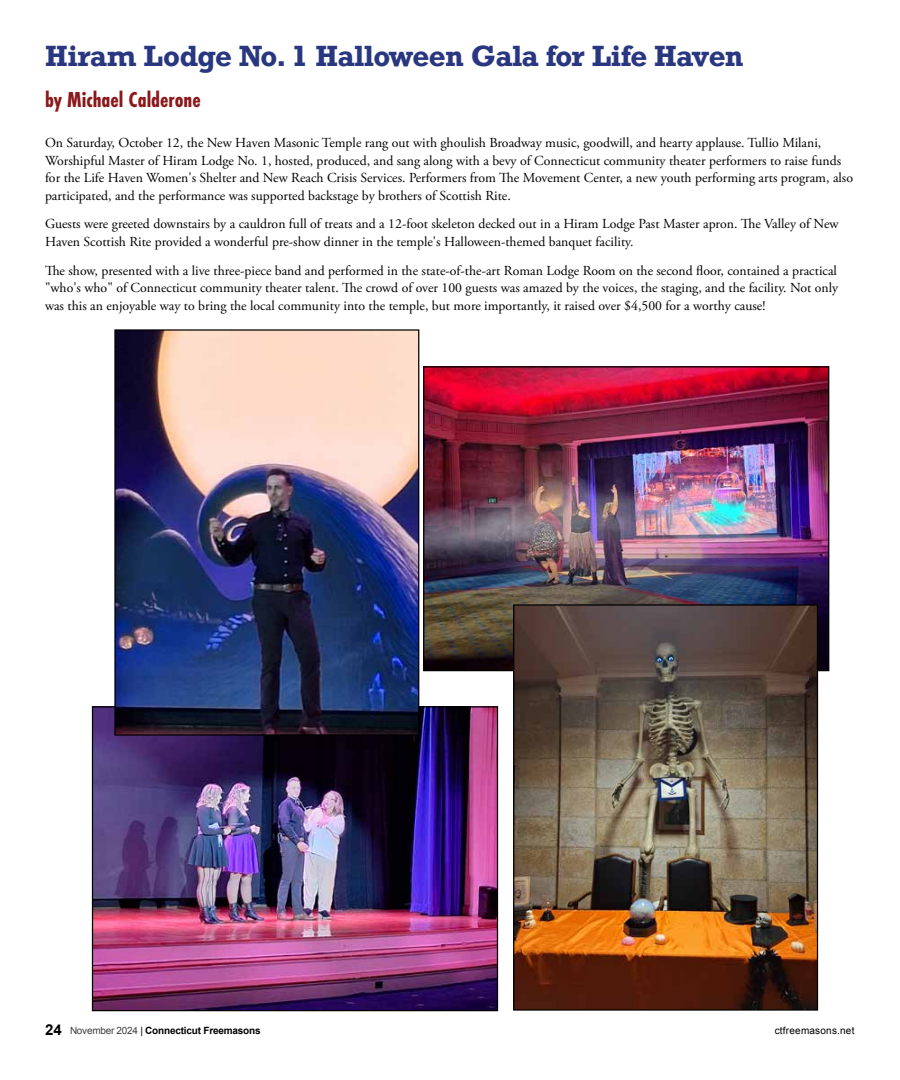
<style>
.page{position:relative;width:900px;height:1080px;background:#fff}
.page>*{position:absolute;margin:0;border:0;box-sizing:border-box;transform-origin:0 0}
.t1{font:700 27.5px "Rockwell";letter-spacing:-.02em;color:#283780}
.t2{font:700 22.5px "Futura PT Cond";color:#8b181a}
.t3{font:13.75px/17.5px "Adobe Garamond Pro";color:#000}
.t4{font:700 10px "Arial";letter-spacing:-.02em;color:#000}
.t5{font:10px "Arial";letter-spacing:.02em;color:#000}
.s1{font-size:15px}
.s2{font-weight:400;color:#414042}
.s3{font-weight:400}
</style>
<div class="page">
<img style="left:425px;top:368px;width:402px;height:301px">
<img style="left:94px;top:708px;width:402px;height:301px">
<img style="left:515px;top:606px;width:301px;height:403px">
<div style="left:513px;top:604px;width:305px;height:407px;border:1px solid #000"></div>
<img style="left:116px;top:331px;width:301px;height:403px">
<div style="left:114px;top:329px;width:305px;height:407px;border:1px solid #000"></div>
<h1 class="t1" style="left:45px;top:38px;width:700px">Hiram Lodge No. 1 Halloween Gala for Life Haven</h1>
<h2 class="t2" style="left:45px;top:87px;width:157px">by Michael Calderone</h2>
<p class="t3" style="left:45px;top:134px;width:810px">On Saturday, October 12, the New Haven Masonic Temple rang out with ghoulish Broadway music, goodwill, and hearty applause. Tullio Milani, Worshipful Master of Hiram Lodge No. 1, hosted, produced, and sang along with a bevy of Connecticut community theater performers to raise funds for the Life Haven Women's Shelter and New Reach Crisis Services. Performers from The Movement Center, a new youth performing arts program, also participated, and the performance was supported backstage by brothers of Scottish Rite.</p>
<p class="t3" style="left:45px;top:216px;width:795px">Guests were greeted downstairs by a cauldron full of treats and a 12-foot skeleton decked out in a Hiram Lodge Past Master apron. The Valley of New<br>Haven Scottish Rite provided a wonderful pre-show dinner in the temple's Halloween-themed banquet facility.</p>
<p class="t3" style="left:45px;top:262px;width:795px;text-align:justify">The show, presented with a live three-piece band and performed in the state-of-the-art Roman Lodge Room on the second floor, contained a practical "who's who" of Connecticut community theater talent. The crowd of over 100 guests was amazed by the voices, the staging, and the facility. Not only was this an enjoyable way to bring the local community into the temple, but more importantly, it raised over $4,500 for a worthy cause!</p>
<p class="t4" style="left:45px;top:1024px;width:217px"><span class="s1">24</span> <span class="s2">November 2024</span> <span class="s3">|</span> Connecticut Freemasons</p>
<p class="t5" style="left:775px;top:1023px;width:81px">ctfreemasons.net</p>
</div>
